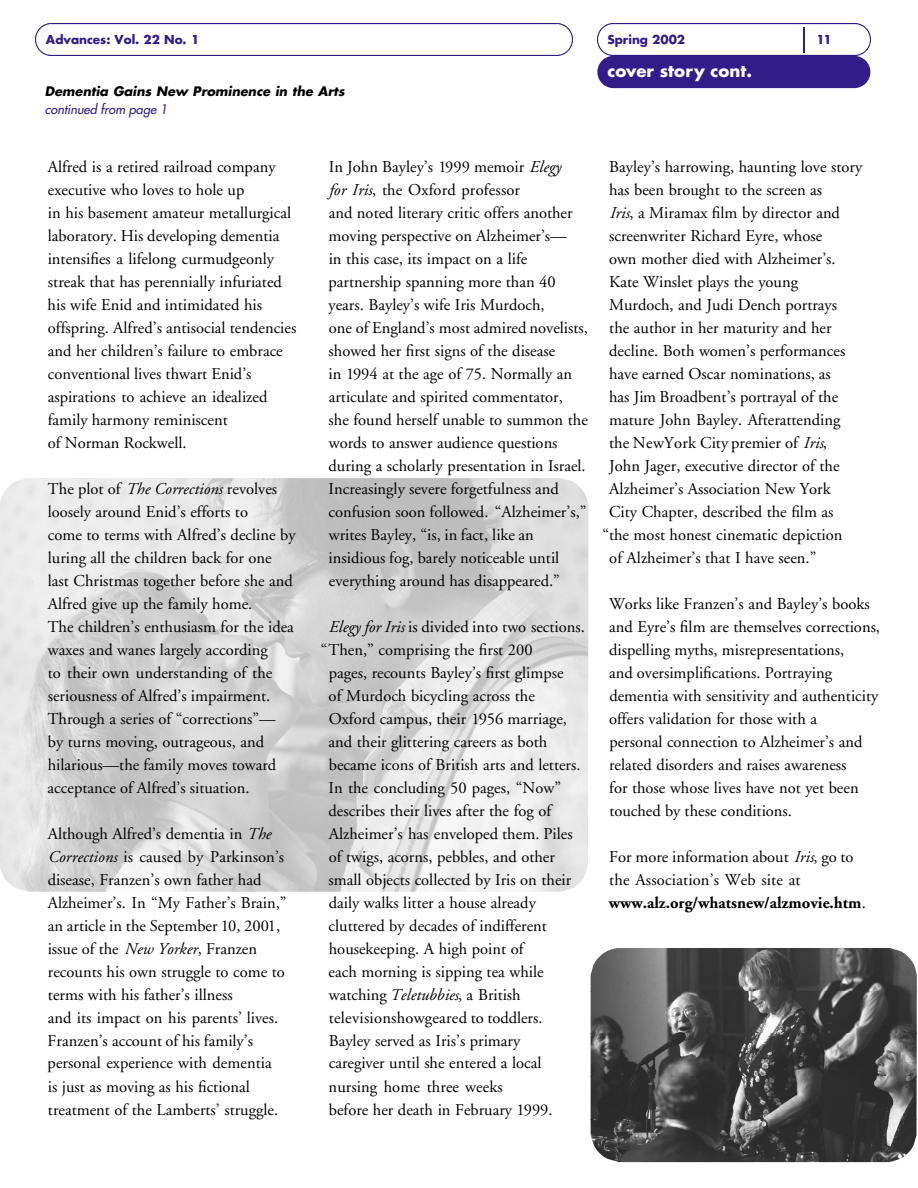
<style>
.page{position:relative;width:918px;height:1188px;background:#fff}
.page>*{position:absolute;margin:0;border:0;box-sizing:border-box;transform-origin:0 0}
.t1{font:16.5px/23px "Adobe Garamond";color:#000}
.t2{font:700 16.5px "Futura";color:#fff}
.t3{font:italic 700 12.75px "Futura";color:#000}
.t4{font:italic 12.75px "Futura";color:#321c89}
.t5{font:700 12px "Futura";color:#321c89}
.s1{font-style:italic}
.s2{font-weight:700}
</style>
<div class="page">
<img style="left:0;top:478px;width:588px;height:414px">
<img style="left:597px;top:24px;width:273px;height:32px">
<div style="left:597px;top:56px;width:273px;height:32px;background:#321c89;border-radius:16px"></div>
<img style="left:35px;top:24px;width:538px;height:32px">
<svg style="left:803px;top:27px;width:1px;height:25px"></svg>
<img style="left:591px;top:948px;width:326px;height:214px">
<p class="t5" style="left:46px;top:34px;width:155px">Advances: Vol. 22 No. 1</p>
<p class="t5" style="left:607px;top:34px;width:79px">Spring 2002</p>
<p class="t5" style="left:816px;top:34px;width:17px">11</p>
<p class="t2" style="left:607px;top:64px;width:146px">cover story cont.</p>
<p class="t3" style="left:45px;top:85px;width:301px">Dementia Gains New Prominence in the Arts</p>
<p class="t4" style="left:45px;top:103px;width:124px">continued from page 1</p>
<p class="t1" style="left:48px;top:157px;width:250px">Alfred is a retired railroad company executive who loves to hole up<br>in his basement amateur metallurgical laboratory. His developing dementia intensifies a lifelong curmudgeonly streak that has perennially infuriated his wife Enid and intimidated his offspring. Alfred’s antisocial tendencies and her children’s failure to embrace conventional lives thwart Enid’s aspirations to achieve an idealized family harmony reminiscent<br>of Norman Rockwell.</p>
<p class="t1" style="left:48px;top:479px;width:250px">The plot of <span class="s1">The Corrections</span> revolves loosely around Enid’s efforts to<br>come to terms with Alfred’s decline by luring all the children back for one last Christmas together before she and Alfred give up the family home.<br>The children’s enthusiasm for the idea waxes and wanes largely according<br>to their own understanding of the seriousness of Alfred’s impairment.<br>Through a series of “corrections”—<br>by turns moving, outrageous, and hilarious—the family moves toward acceptance of Alfred’s situation.</p>
<p class="t1" style="left:48px;top:824px;width:240px">Although Alfred’s dementia in <span class="s1">The<br>C o r r e c t i o n s</span>i sc a u s e db yP a r k i n s o n ’ s disease, Franzen’s own father had Alzheimer’s. In “My Father’s Brain,” an article in the September 10, 2001, issue of the <span class="s1">New Yorker</span>, Franzen recounts his own struggle to come to terms with his father’s illness<br>and its impact on his parents’ lives.<br>Franzen’s account of his family’s personal experience with dementia<br>is just as moving as his fictional treatment of the Lamberts’ struggle.</p>
<p class="t1" style="left:329px;top:157px;width:261px">In John Bayley’s 1999 memoir <span class="s1">Elegy<br>f o r I r i s</span>, t h e O x f o r d professor<br>and noted literary critic offers another moving perspective on Alzheimer’s—<br>in this case, its impact on a life partnership spanning more than 40 years. Bayley’s wife Iris Murdoch,<br>one of England’s most admired novelists, showed her first signs of the disease<br>in 1994 at the age of 75. Normally an articulate and spirited commentator,<br>she found herself unable to summon the words to answer audience questions during a scholarly presentation in Israel.<br>Increasingly severe forgetfulness and confusion soon followed. “Alzheimer’s,” writes Bayley, “is, in fact, like an insidious fog, barely noticeable until everything around has disappeared.”</p>
<p class="t1" style="left:329px;top:617px;width:258px"><span class="s1">Elegy for Iris</span> is divided into two sections.</p>
<p class="t1" style="left:321px;top:640px;width:213px">“Then,” comprising the first 200</p>
<p class="t1" style="left:329px;top:663px;width:236px">pages, recounts Bayley’s first glimpse</p>
<p class="t1" style="left:329px;top:686px;width:208px">of Murdoch bicycling across the</p>
<p class="t1" style="left:329px;top:709px;width:240px">Oxford campus, their 1956 marriage,</p>
<p class="t1" style="left:329px;top:731px;width:220px">and their glittering careers as both</p>
<p class="t1" style="left:329px;top:755px;width:253px">became icons of British arts and letters.</p>
<p class="t1" style="left:329px;top:778px;width:234px">In the concluding 50 pages, “Now”</p>
<p class="t1" style="left:329px;top:800px;width:224px">describes their lives after the fog of</p>
<p class="t1" style="left:329px;top:824px;width:246px">Alzheimer’s has enveloped them. Piles</p>
<p class="t1" style="left:329px;top:847px;width:228px">of twigs, acorns, pebbles, and other</p>
<p class="t1" style="left:328px;top:869px;width:244px">small objects collected by Iris on their</p>
<p class="t1" style="left:329px;top:892px;width:209px">daily walks litter a house already</p>
<p class="t1" style="left:329px;top:916px;width:220px">cluttered by decades of indifferent</p>
<p class="t1" style="left:329px;top:938px;width:196px">housekeeping. A high point of</p>
<p class="t1" style="left:329px;top:961px;width:217px">each morning is sipping tea while</p>
<p class="t1" style="left:329px;top:985px;width:193px">watching <span class="s1">Teletubbies</span>, a B r i t i s h</p>
<p class="t1" style="left:329px;top:1007px;width:215px">t e l e v i s i o ns h o wg e a r e d t o t o d d l e r s.</p>
<p class="t1" style="left:329px;top:1030px;width:193px">Bayley served as Iris’s primary</p>
<p class="t1" style="left:329px;top:1053px;width:214px">caregiver until she entered a local</p>
<p class="t1" style="left:329px;top:1076px;width:176px">n u r s i n g h o m e t h r e e weeks</p>
<p class="t1" style="left:329px;top:1099px;width:225px">before her death in February 1999.</p>
<p class="t1" style="left:609px;top:157px;width:254px">Bayley’s harrowing, haunting love story</p>
<p class="t1" style="left:609px;top:180px;width:215px">has been brought to the screen as</p>
<p class="t1" style="left:609px;top:203px;width:232px"><span class="s1">Iris</span>, a Miramax film by director and</p>
<p class="t1" style="left:609px;top:226px;width:215px">screenwriter Richard Eyre, whose</p>
<p class="t1" style="left:609px;top:249px;width:228px">own mother died with Alzheimer’s.</p>
<p class="t1" style="left:609px;top:272px;width:190px">Kate Winslet plays the young</p>
<p class="t1" style="left:609px;top:295px;width:230px">Murdoch, and Judi Dench portrays</p>
<p class="t1" style="left:609px;top:318px;width:224px">the author in her maturity and her</p>
<p class="t1" style="left:609px;top:341px;width:238px">decline. Both women’s performances</p>
<p class="t1" style="left:609px;top:364px;width:223px">have earned Oscar nominations, as</p>
<p class="t1" style="left:609px;top:387px;width:231px">has Jim Broadbent’s portrayal of the</p>
<p class="t1" style="left:609px;top:410px;width:233px">mature John Bayley. Afterattending</p>
<p class="t1" style="left:609px;top:433px;width:219px">the NewYork City premier of <span class="s1">Iris</span>,</p>
<p class="t1" style="left:609px;top:456px;width:232px">John Jager, executive director of the</p>
<p class="t1" style="left:609px;top:479px;width:223px">Alzheimer’s Association New York</p>
<p class="t1" style="left:609px;top:502px;width:226px">City Chapter, described the film as</p>
<p class="t1" style="left:602px;top:525px;width:242px">“the most honest cinematic depiction</p>
<p class="t1" style="left:609px;top:548px;width:209px">of Alzheimer’s that I have seen.”</p>
<p class="t1" style="left:609px;top:594px;width:273px">Works like Franzen’s and Bayley’s books and Eyre’s film are themselves corrections, dispelling myths, misrepresentations,<br>and oversimplifications. Portraying dementia with sensitivity and authenticity offers validation for those with a<br>personal connection to Alzheimer’s and related disorders and raises awareness<br>for those whose lives have not yet been touched by these conditions.</p>
<p class="t1" style="left:609px;top:847px;width:259px">For more information about <span class="s1">Iris</span>, go to<br>t h eA s s o c i a t i o n ’ sW e bs i t ea t <span class="s2">www.alz.org/whatsnew/alzmovie.htm</span>.</p>
</div>
